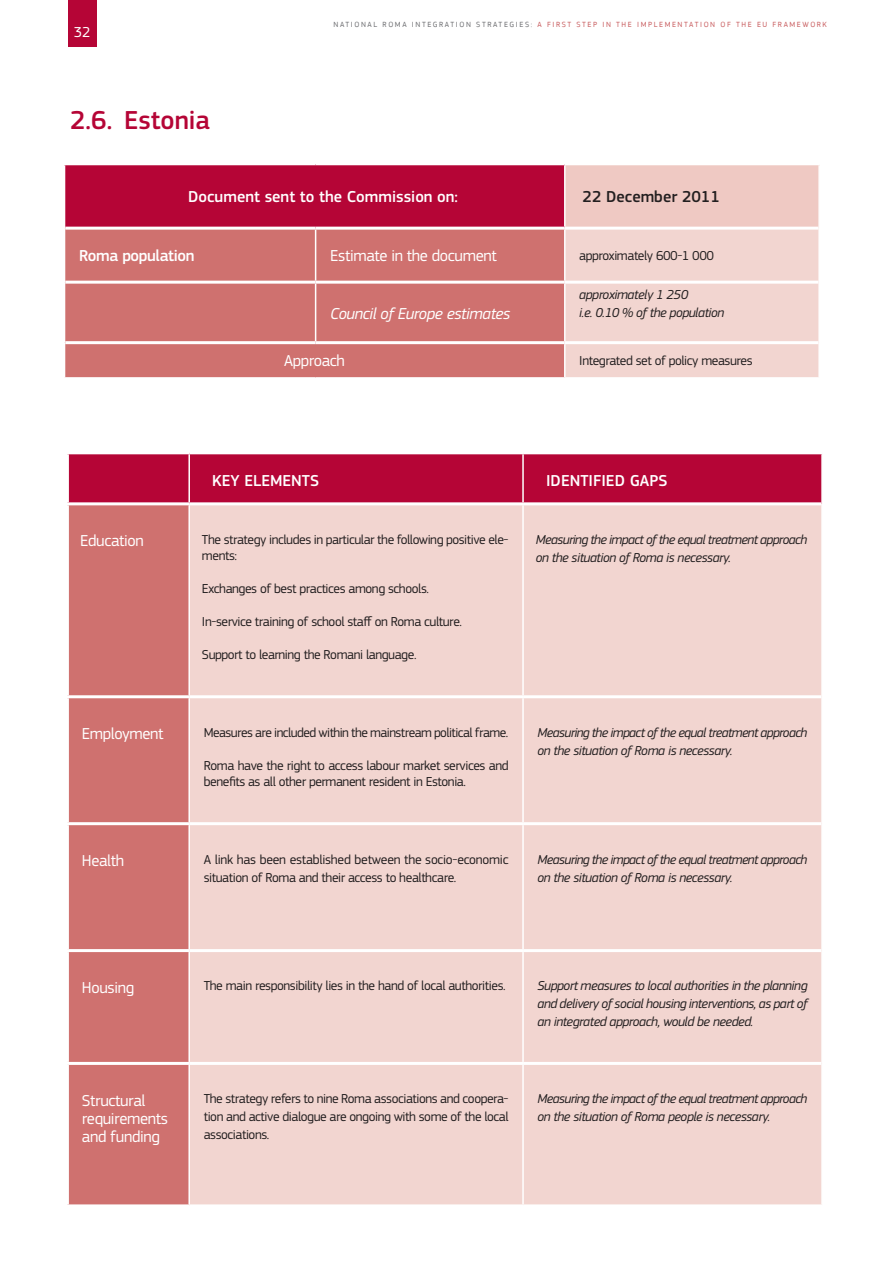
<style>
.page{position:relative;width:893px;height:1263px;background:#fff}
.page>*{position:absolute;margin:0;border:0;box-sizing:border-box;transform-origin:0 0}
.LEVEL2-title{font:500 27px "EC Square Sans Pro";color:#b50536}
.body_table{font:16.5px/18px "EC Square Sans Pro";letter-spacing:-.02em;color:#fff}
.headings_table{font:500 16.5px "EC Square Sans Pro";color:#fff}
.body_table-2{font:italic 16.5px "EC Square Sans Pro";letter-spacing:-.02em;color:#fff}
.headings_table-2{font:500 16.5px "EC Square Sans Pro";color:#231f20}
.body_table-3{font:500 16.5px "EC Square Sans Pro";letter-spacing:-.02em;color:#fff}
.t1{font:15px "EC Square Sans Pro";color:#fff}
.body_table_3{font:13.5px/18px "EC Square Sans Pro";letter-spacing:-.03em;color:#231f20}
.body_table_italic{font:italic 13.5px/18px "EC Square Sans Pro";letter-spacing:-.035em;color:#231f20}
.t2{font:7.8px "PF Square Sans Pro";letter-spacing:.2em;color:#c85c5e}
.s1{color:#6c6d70}
</style>
<div class="page">
<div style="left:68px;top:0;width:28px;height:47px;background:#b50536"></div>
<div style="left:65px;top:165px;width:500px;height:63px;background:#b50536"></div>
<div style="left:565px;top:165px;width:254px;height:63px;background:#efc9c3"></div>
<div style="left:65px;top:230px;width:499px;height:147px;background:#cf716f"></div>
<div style="left:566px;top:230px;width:252px;height:147px;background:#f2d5d0"></div>
<hr style="left:564px;top:165px;width:2px;height:62px;background:#fff">
<hr style="left:315px;top:230px;width:1px;height:51px;background:#fff">
<hr style="left:315px;top:284px;width:1px;height:57px;background:#fff">
<hr style="left:65px;top:227px;width:251px;height:3px;background:#fff">
<hr style="left:316px;top:227px;width:249px;height:3px;background:#fff">
<hr style="left:565px;top:227px;width:253px;height:3px;background:#fff">
<hr style="left:65px;top:281px;width:251px;height:3px;background:#fff">
<hr style="left:316px;top:281px;width:249px;height:3px;background:#fff">
<hr style="left:565px;top:281px;width:253px;height:3px;background:#fff">
<hr style="left:65px;top:341px;width:251px;height:3px;background:#fff">
<hr style="left:316px;top:341px;width:249px;height:3px;background:#fff">
<hr style="left:565px;top:341px;width:253px;height:3px;background:#fff">
<hr style="left:818px;top:165px;width:2px;height:63px;background:#fff">
<div style="left:69px;top:454px;width:752px;height:48px;background:#b50536"></div>
<div style="left:69px;top:505px;width:119px;height:699px;background:#cf716f"></div>
<div style="left:190px;top:505px;width:631px;height:699px;background:#f2d5d0"></div>
<hr style="left:188px;top:454px;width:2px;height:48px;background:#fff">
<hr style="left:522px;top:454px;width:2px;height:48px;background:#fff">
<hr style="left:522px;top:505px;width:2px;height:190px;background:#fff">
<hr style="left:522px;top:698px;width:2px;height:124px;background:#fff">
<hr style="left:522px;top:825px;width:2px;height:124px;background:#fff">
<hr style="left:522px;top:952px;width:2px;height:110px;background:#fff">
<hr style="left:522px;top:1065px;width:2px;height:139px;background:#fff">
<hr style="left:66px;top:695px;width:123px;height:3px;background:#fff">
<hr style="left:189px;top:695px;width:334px;height:3px;background:#fff">
<hr style="left:523px;top:695px;width:298px;height:3px;background:#fff">
<hr style="left:66px;top:822px;width:123px;height:3px;background:#fff">
<hr style="left:189px;top:822px;width:334px;height:3px;background:#fff">
<hr style="left:523px;top:822px;width:298px;height:3px;background:#fff">
<hr style="left:66px;top:949px;width:123px;height:3px;background:#fff">
<hr style="left:189px;top:949px;width:334px;height:3px;background:#fff">
<hr style="left:523px;top:949px;width:298px;height:3px;background:#fff">
<hr style="left:66px;top:1062px;width:123px;height:3px;background:#fff">
<hr style="left:189px;top:1062px;width:334px;height:3px;background:#fff">
<hr style="left:523px;top:1062px;width:298px;height:3px;background:#fff">
<p class="t1" style="left:74px;top:23px;width:18px">32</p>
<p class="LEVEL2-title" style="left:70px;top:105px;width:142px">2.6. Estonia</p>
<p class="t2" style="left:333px;top:20px;width:495px"><span class="s1">NATIONAL ROMA INTEGRATION STRATEGIES:</span> A FIRST STEP IN THE IMPLEMENTATION OF THE EU FRAMEWORK</p>
<p class="headings_table" style="left:188px;top:187px;width:271px">Document sent to the Commission on:</p>
<p class="headings_table-2" style="left:583px;top:187px;width:139px">22 December 2011</p>
<p class="body_table-3" style="left:79px;top:246px;width:117px">Roma population</p>
<p class="body_table" style="left:330px;top:247px;width:168px">Estimate in the document</p>
<p class="body_table_3" style="left:579px;top:247px;width:136px">approximately 600-1 000</p>
<p class="body_table-2" style="left:330px;top:303px;width:182px">Council of Europe estimates</p>
<p class="body_table_italic" style="left:579px;top:286px;width:110px">approximately 1 250</p>
<p class="body_table_italic" style="left:579px;top:304px;width:147px">i.e. 0.10 % of the population</p>
<p class="body_table" style="left:284px;top:352px;width:62px">Approach</p>
<p class="body_table_3" style="left:579px;top:352px;width:175px">Integrated set of policy measures</p>
<p class="headings_table" style="left:212px;top:471px;width:109px">KEY ELEMENTS</p>
<p class="headings_table" style="left:546px;top:471px;width:123px">IDENTIFIED GAPS</p>
<p class="body_table" style="left:80px;top:532px;width:65px">Education</p>
<p class="body_table_3" style="left:202px;top:531px;width:308px;line-height:16.5px">The strategy includes in particular the following positive ele&shy;ments:</p>
<p class="body_table_3" style="left:202px;top:580px;width:227px">Exchanges of best practices among schools.</p>
<p class="body_table_3" style="left:202px;top:613px;width:260px">In-service training of school staff on Roma culture.</p>
<p class="body_table_3" style="left:202px;top:646px;width:215px">Support to learning the Romani language.</p>
<p class="body_table" style="left:82px;top:724px;width:83px">Employment</p>
<p class="body_table_3" style="left:204px;top:723px;width:305px">Measures are included within the mainstream political frame.</p>
<p class="body_table_3" style="left:204px;top:757px;width:306px;line-height:16.5px">Roma have the right to access labour market services and benefits as all other permanent resident in Estonia.</p>
<p class="body_table_italic" style="left:536px;top:530px;width:273px">Measuring the impact of the equal treatment approach on the situation of Roma is necessary.</p>
<p class="body_table_italic" style="left:537px;top:723px;width:271px">Measuring the impact of the equal treatment approach on the situation of Roma is necessary.</p>
<p class="body_table" style="left:82px;top:851px;width:44px">Health</p>
<p class="body_table_3" style="left:204px;top:850px;width:306px">A link has been established between the socio-economic situation of Roma and their access to healthcare.</p>
<p class="body_table_italic" style="left:537px;top:850px;width:271px">Measuring the impact of the equal treatment approach on the situation of Roma is necessary.</p>
<p class="body_table" style="left:82px;top:978px;width:54px">Housing</p>
<p class="body_table_3" style="left:204px;top:977px;width:302px">The main responsibility lies in the hand of local authorities.</p>
<p class="body_table_italic" style="left:537px;top:977px;width:272px;text-align:justify">Support measures to local authorities in the planning and delivery of social housing interventions, as part of an integrated approach, would be needed.</p>
<p class="body_table" style="left:82px;top:1091px;width:65px">Structural</p>
<p class="body_table" style="left:82px;top:1109px;width:88px">requirements and funding</p>
<p class="body_table_3" style="left:204px;top:1090px;width:306px;text-align:justify">The strategy refers to nine Roma associations and coopera&shy;tion and active dialogue are ongoing with some of the local associations.</p>
<p class="body_table_italic" style="left:537px;top:1090px;width:271px">Measuring the impact of the equal treatment approach on the situation of Roma people is necessary.</p>
</div>
